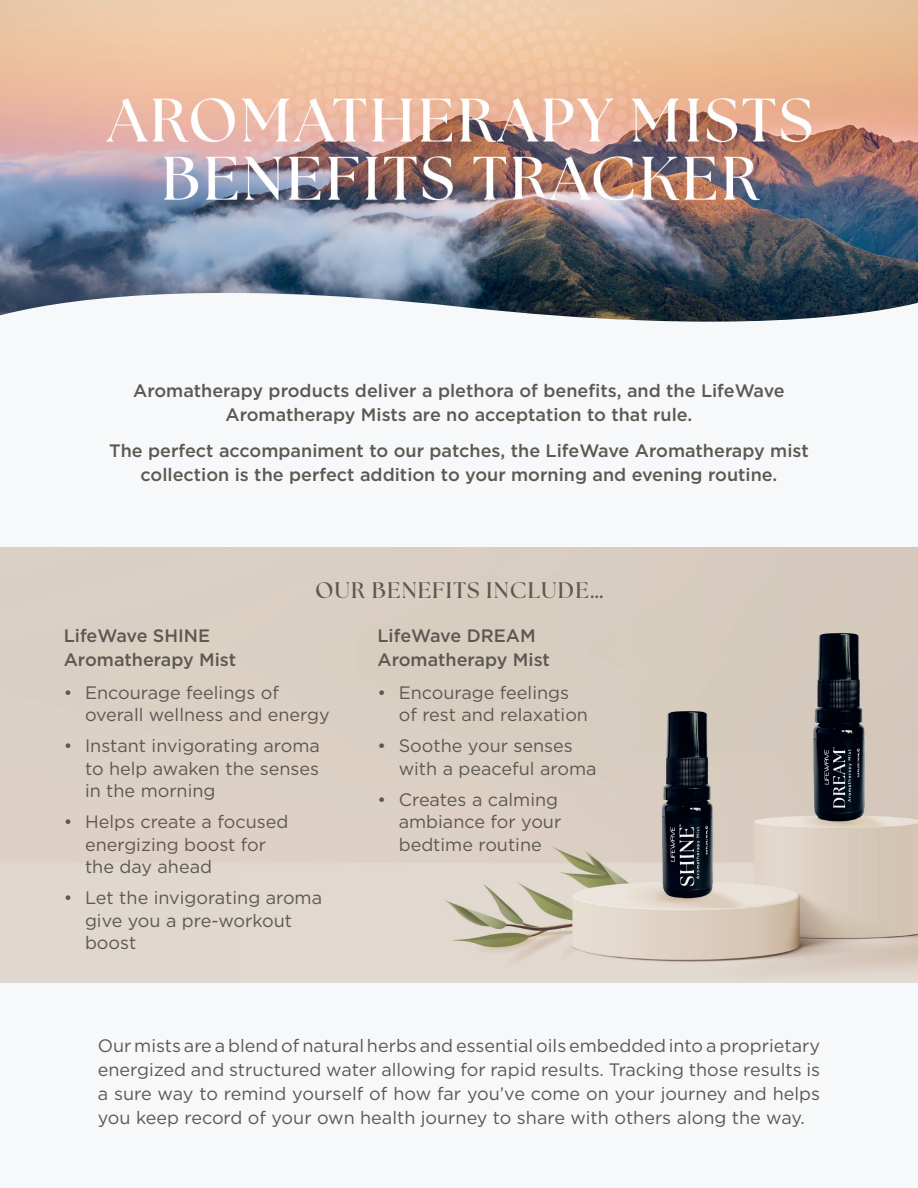
<style>
.page{position:relative;width:918px;height:1188px;background:#f7f8f9}
.page>*{position:absolute;margin:0;border:0;box-sizing:border-box;transform-origin:0 0}
.t1{font:700 22.5px "The Seasons";letter-spacing:.05em;color:#5c5952}
.t2{font:18px/22.5px "Gotham";color:#5c5952}
.t3{font:500 18px/24px "Gotham";color:#5c5952;text-align:center}
</style>
<div class="page">
<img style="left:0;top:0;width:918px;height:322px">
<img style="left:0;top:548px;width:918px;height:434px">
<p class="t3" style="left:133px;top:378px;width:653px">Aromatherapy products deliver a plethora of benefits, and the LifeWave<br>Aromatherapy Mists are no acceptation to that rule.</p>
<p class="t3" style="left:109px;top:438px;width:701px">The perfect accompaniment to our patches, the LifeWave Aromatherapy mist collection is the perfect addition to your morning and evening routine.</p>
<p class="t1" style="left:315px;top:575px;width:289px">OUR BENEFITS INCLUDE…</p>
<p class="t3" style="left:64px;top:623px;width:174px;text-align:left">LifeWave SHINE<br>Aromatherapy Mist</p>
<p class="t2" style="left:85px;top:681px;width:246px;text-indent:-21px">• Encourage feelings of overall wellness and energy</p>
<p class="t2" style="left:85px;top:734px;width:236px;text-align:justify;text-indent:-21px">• Instant invigorating aroma to help awaken the senses in the morning</p>
<p class="t2" style="left:85px;top:810px;width:205px;text-indent:-21px">• Helps create a focused energizing boost for the day ahead</p>
<p class="t2" style="left:85px;top:886px;width:239px;text-indent:-21px">• Let the invigorating aroma give you a pre-workout boost</p>
<p class="t3" style="left:378px;top:623px;width:174px;text-align:left">LifeWave DREAM<br>Aromatherapy Mist</p>
<p class="t2" style="left:399px;top:681px;width:191px;text-indent:-21px">• Encourage feelings of rest and relaxation</p>
<p class="t2" style="left:399px;top:734px;width:199px;text-indent:-21px">• Soothe your senses with a peaceful aroma</p>
<p class="t2" style="left:399px;top:788px;width:164px;text-indent:-21px">• Creates a calming ambiance for your bedtime routine</p>
<p class="t2" style="left:98px;top:1034px;width:724px;line-height:24px;text-align:justify">Our mists are a blend of natural herbs and essential oils embedded into a proprietary energized and structured water allowing for rapid results. Tracking those results is a sure way to remind yourself of how far you’ve come on your journey and helps you keep record of your own health journey to share with others along the way.</p>
</div>
